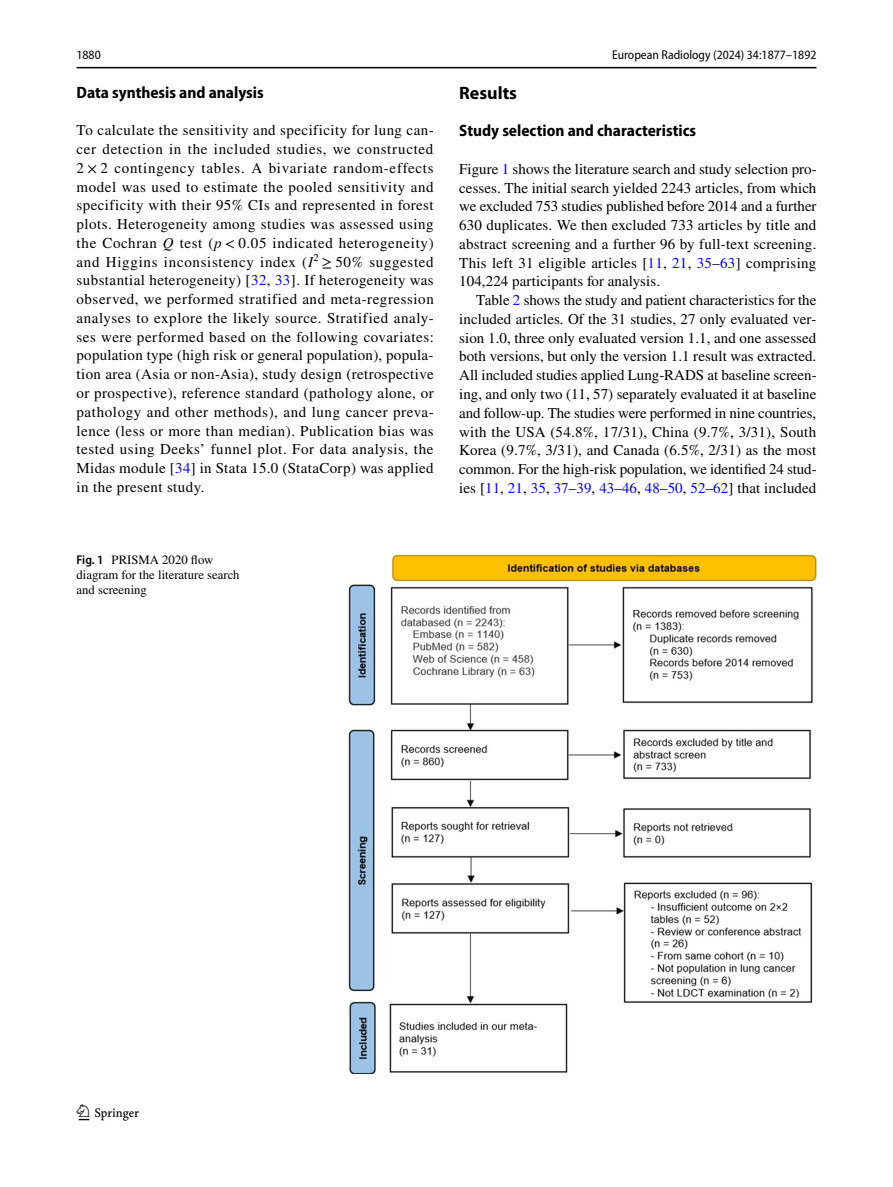
<style>
.page{position:relative;width:893px;height:1187px;background:#fff}
.page>*{position:absolute;margin:0;border:0;box-sizing:border-box;transform-origin:0 0}
.t1{font:22.5px "Springnew Regular 2";color:#000}
.t2{font:700 18px "Myriad Pro";color:#000}
.t3{font:700 semi-condensed 16.5px "Myriad Pro";color:#000}
.t4{font:15px/18.8px "STIX";letter-spacing:.005em;color:#000;text-align:justify}
.t5{font:12.75px/15px "STIX";color:#000}
.t6{font:semi-condensed 12.75px "Myriad Pro";color:#000}
.s1{font-style:italic}
.s2{color:#00f}
.s3{font-family:"Myriad Pro";font-weight:600;font-stretch:semi-condensed}
</style>
<div class="page">
<hr style="left:77px;top:67px;width:739px;height:1px;background:#000">
<img style="left:349px;top:554px;width:467px;height:519px">
<p class="t6" style="left:77px;top:48px;width:26px">1880</p>
<p class="t6" style="left:612px;top:48px;width:206px">European Radiology (2024) 34:1877–1892</p>
<p class="t3" style="left:77px;top:83px;width:189px">Data synthesis and analysis</p>
<p class="t4" style="left:77px;top:122px;width:359px">To calculate the sensitivity and specificity for lung can&shy;cer detection in the included studies, we constructed 2 × 2 contingency tables. A bivariate random-effects model was used to estimate the pooled sensitivity and specificity with their 95% CIs and represented in forest plots. Heterogeneity among studies was assessed using the Cochran <span class="s1">Q</span> test (<span class="s1">p</span> &lt; 0.05 indicated heterogeneity) and Higgins inconsistency index (<span class="s1">I</span><sup>2</sup> ≥ 50% suggested substantial heterogeneity) [<span class="s2">32</span>, <span class="s2">33</span>]. If heterogeneity was observed, we performed stratified and meta-regression analyses to explore the likely source. Stratified analy&shy;ses were performed based on the following covariates: population type (high risk or general population), popula&shy;tion area (Asia or non-Asia), study design (retrospective or prospective), reference standard (pathology alone, or pathology and other methods), and lung cancer preva&shy;lence (less or more than median). Publication bias was tested using Deeks’ funnel plot. For data analysis, the Midas module [<span class="s2">34</span>] in Stata 15.0 (StataCorp) was applied in the present study.</p>
<p class="t5" style="left:77px;top:553px;width:165px"><span class="s3">Fig. 1</span> PRISMA 2020 flow diagram for the literature search and screening</p>
<p class="t2" style="left:459px;top:81px;width:59px">Results</p>
<p class="t3" style="left:459px;top:122px;width:238px">Study selection and characteristics</p>
<p class="t4" style="left:459px;top:160px;width:359px">Figure <span class="s2">1</span> shows the literature search and study selection pro&shy;cesses. The initial search yielded 2243 articles, from which we excluded 753 studies published before 2014 and a further 630 duplicates. We then excluded 733 articles by title and abstract screening and a further 96 by full-text screening.<br>This left 31 eligible articles [<span class="s2">11</span>, <span class="s2">21</span>, <span class="s2">35</span>–<span class="s2">63</span>] comprising 104,224 participants for analysis.</p>
<p class="t4" style="left:459px;top:292px;width:359px;text-indent:17px">Table <span class="s2">2</span> shows the study and patient characteristics for the included articles. Of the 31 studies, 27 only evaluated ver&shy;sion 1.0, three only evaluated version 1.1, and one assessed both versions, but only the version 1.1 result was extracted.<br>All included studies applied Lung-RADS at baseline screen&shy;ing, and only two (11, 57) separately evaluated it at baseline and follow-up. The studies were performed in nine countries, with the USA (54.8%, 17/31), China (9.7%, 3/31), South Korea (9.7%, 3/31), and Canada (6.5%, 2/31) as the most common. For the high-risk population, we identified 24 stud&shy;ies [<span class="s2">11</span>, <span class="s2">21</span>, <span class="s2">35</span>, <span class="s2">37</span>–<span class="s2">39</span>, <span class="s2">43</span>–<span class="s2">46</span>, <span class="s2">48</span>–<span class="s2">50</span>, <span class="s2">52</span>–<span class="s2">62</span>] that included</p>
<h1 class="t1" style="left:79px;top:1104px;width:62px">1 3</h1>
</div>
